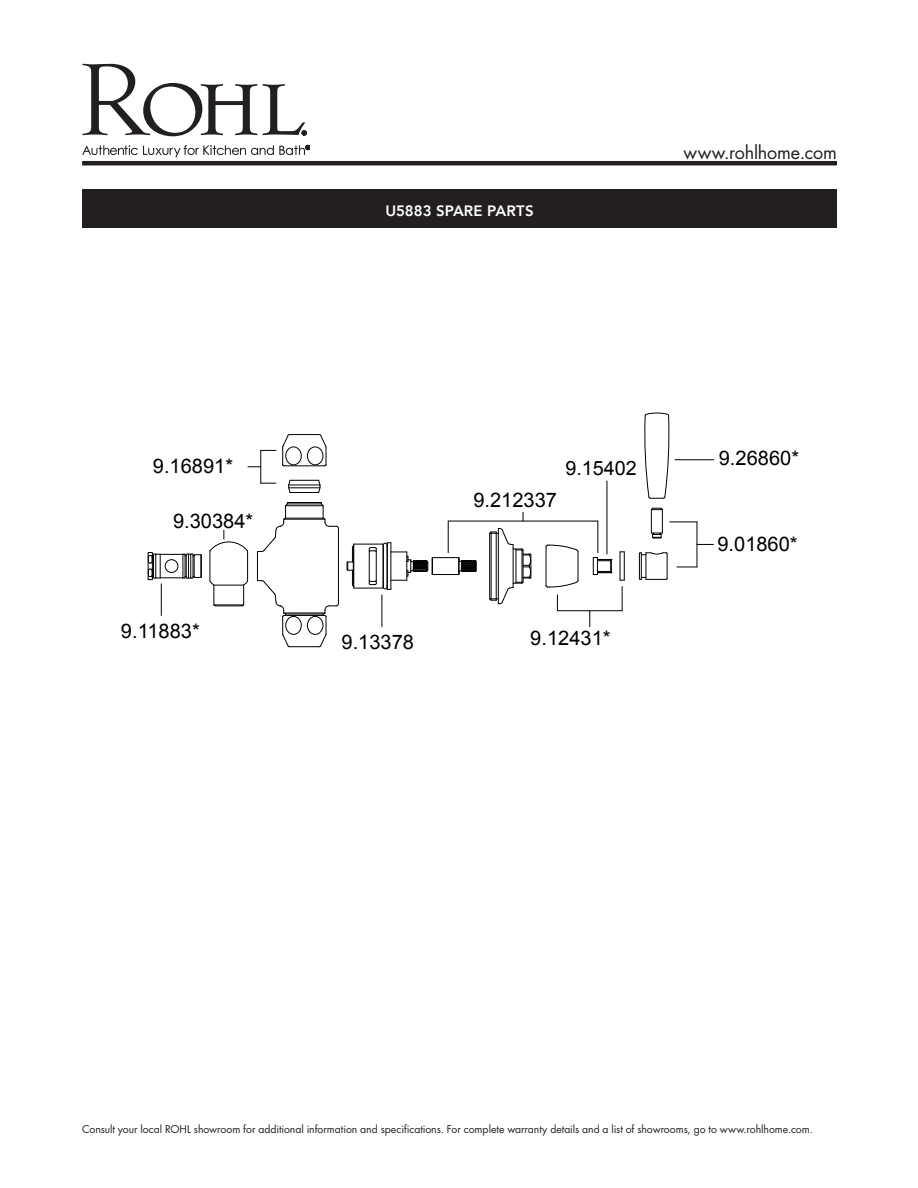
<style>
.page{position:relative;width:918px;height:1188px;background:#fff}
.page>*{position:absolute;margin:0;border:0;box-sizing:border-box;transform-origin:0 0}
.t1{font:20.1px "Arial";color:#000}
.t2{font:19.8px "Arial";color:#000}
.t3{font:18px "Futura";letter-spacing:-.005em;color:#231f20}
.Product_Title_Bar{font:800 15px "Avenir";letter-spacing:.005em;color:#fff}
.t4{font:10.5px "Futura";letter-spacing:-.005em;color:#231f20}
</style>
<div class="page">
<svg style="left:82px;top:64px;width:175px;height:72px"></svg>
<svg style="left:263px;top:84px;width:44px;height:51px"></svg>
<svg style="left:82px;top:145px;width:228px;height:12px"></svg>
<hr style="left:82px;top:161px;width:755px;height:4px;background:#231f20">
<div style="left:82px;top:189px;width:755px;height:38px;background:#231f20"></div>
<hr style="left:675px;top:459px;width:39px;height:1px;background:#000">
<hr style="left:381px;top:595px;width:1px;height:32px;background:#000">
<svg style="left:261px;top:450px;width:15px;height:1px"></svg>
<hr style="left:260px;top:450px;width:1px;height:33px;background:#000">
<svg style="left:261px;top:483px;width:15px;height:1px"></svg>
<svg style="left:248px;top:466px;width:13px;height:1px"></svg>
<hr style="left:448px;top:521px;width:1px;height:32px;background:#000">
<hr style="left:597px;top:521px;width:1px;height:32px;background:#000">
<hr style="left:448px;top:521px;width:150px;height:1px;background:#000">
<svg style="left:557px;top:595px;width:1px;height:15px"></svg>
<hr style="left:161px;top:584px;width:1px;height:32px;background:#000">
<svg style="left:622px;top:587px;width:1px;height:24px"></svg>
<hr style="left:557px;top:610px;width:65px;height:1px;background:#000">
<svg style="left:589px;top:611px;width:1px;height:16px"></svg>
<svg style="left:677px;top:567px;width:20px;height:1px"></svg>
<hr style="left:697px;top:522px;width:1px;height:45px;background:#000">
<svg style="left:670px;top:521px;width:27px;height:1px"></svg>
<svg style="left:698px;top:544px;width:15px;height:1px"></svg>
<hr style="left:607px;top:481px;width:1px;height:73px;background:#000">
<hr style="left:338px;top:528px;width:1px;height:76px;background:#000">
<hr style="left:284px;top:519px;width:41px;height:1px;background:#000">
<hr style="left:284px;top:613px;width:41px;height:1px;background:#000">
<hr style="left:286px;top:614px;width:37px;height:1px;background:#000">
<hr style="left:286px;top:518px;width:37px;height:1px;background:#000">
<hr style="left:286px;top:505px;width:37px;height:1px;background:#000">
<hr style="left:287px;top:503px;width:34px;height:1px;background:#000">
<hr style="left:287px;top:502px;width:34px;height:1px;background:#000">
<svg style="left:320px;top:503px;width:19px;height:26px"></svg>
<hr style="left:247px;top:551px;width:1px;height:30px;background:#000">
<hr style="left:210px;top:551px;width:1px;height:30px;background:#000">
<svg style="left:209px;top:530px;width:40px;height:22px"></svg>
<svg style="left:209px;top:580px;width:40px;height:27px"></svg>
<svg style="left:489px;top:528px;width:43px;height:77px"></svg>
<svg style="left:545px;top:544px;width:34px;height:44px"></svg>
<svg style="left:639px;top:552px;width:29px;height:28px"></svg>
<svg style="left:650px;top:507px;width:13px;height:32px"></svg>
<svg style="left:644px;top:413px;width:26px;height:86px"></svg>
<hr style="left:289px;top:434px;width:30px;height:1px;background:#000">
<hr style="left:284px;top:465px;width:41px;height:1px;background:#000">
<div style="left:307px;top:446px;width:16px;height:19px;border:1px solid #000;border-radius:50%"></div>
<div style="left:285px;top:446px;width:17px;height:19px;border:1px solid #000;border-radius:50%"></div>
<svg style="left:319px;top:434px;width:8px;height:33px"></svg>
<svg style="left:282px;top:434px;width:8px;height:33px"></svg>
<hr style="left:289px;top:646px;width:30px;height:1px;background:#000">
<hr style="left:284px;top:615px;width:41px;height:1px;background:#000">
<div style="left:285px;top:616px;width:17px;height:19px;border:1px solid #000;border-radius:50%"></div>
<div style="left:307px;top:616px;width:16px;height:19px;border:1px solid #000;border-radius:50%"></div>
<svg style="left:257px;top:503px;width:33px;height:145px"></svg>
<svg style="left:319px;top:603px;width:20px;height:45px"></svg>
<svg style="left:593px;top:557px;width:19px;height:18px"></svg>
<svg style="left:288px;top:479px;width:33px;height:14px"></svg>
<svg style="left:147px;top:552px;width:55px;height:33px"></svg>
<svg style="left:346px;top:542px;width:131px;height:48px"></svg>
<svg style="left:620px;top:551px;width:5px;height:30px"></svg>
<p class="Product_Title_Bar" style="left:385px;top:197px;width:150px">U5883 SPARE PARTS</p>
<p class="t3" style="left:683px;top:140px;width:155px">www.rohlhome.com</p>
<p class="t1" style="left:153px;top:452px;width:82px">9.16891*</p>
<p class="t1" style="left:173px;top:508px;width:82px">9.30384*</p>
<p class="t1" style="left:121px;top:617px;width:80px">9.11883*</p>
<p class="t1" style="left:342px;top:628px;width:74px">9.13378</p>
<p class="t1" style="left:473px;top:487px;width:85px">9.212337</p>
<p class="t2" style="left:565px;top:455px;width:73px">9.15402</p>
<p class="t1" style="left:530px;top:625px;width:82px">9.12431*</p>
<p class="t1" style="left:719px;top:445px;width:82px">9.26860*</p>
<p class="t1" style="left:717px;top:531px;width:82px">9.01860*</p>
<p class="t4" style="left:82px;top:1121px;width:732px">Consult your local ROHL showroom for additional information and specifications. For complete warranty details and a list of showrooms, go to www.rohlhome.com.</p>
</div>
